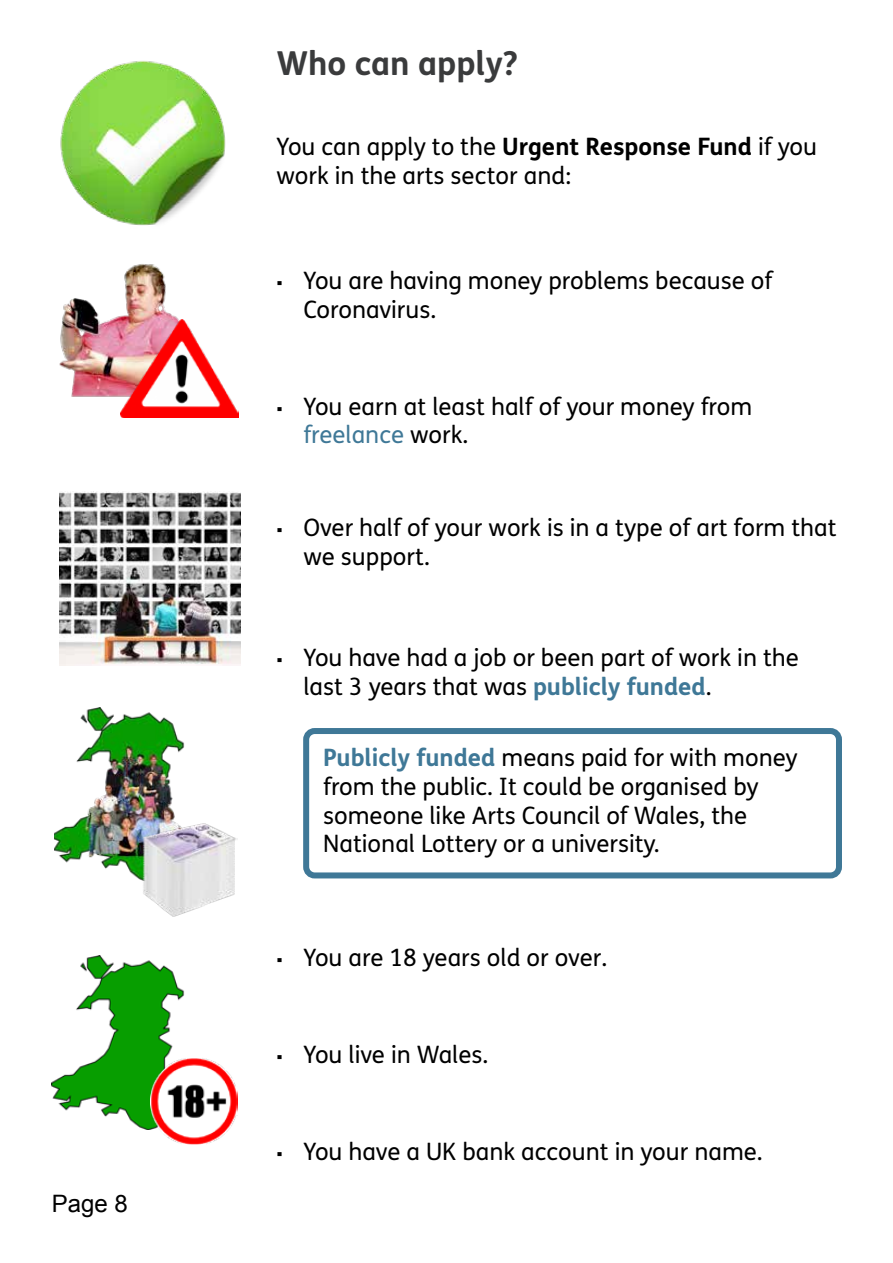
<style>
.page{position:relative;width:893px;height:1263px;background:#fff}
.page>*{position:absolute;margin:0;border:0;box-sizing:border-box;transform-origin:0 0}
.t1{font:700 33px "FS Me Pro";color:#3a3b3c}
.t2{font:24px/28.8px "FS Me Pro";color:#000}
.t3{font:24px "Arial";color:#000}
.s1{font-weight:700}
.s2{font-family:"Verdana";font-size:18px}
.s3{color:#3f7897}
.s4{font-weight:700;color:#3f7897}
</style>
<div class="page">
<img style="left:60px;top:61px;width:166px;height:165px">
<img style="left:59px;top:264px;width:125px;height:133px">
<img style="left:121px;top:320px;width:117px;height:98px">
<img style="left:52px;top:956px;width:133px;height:174px">
<img style="left:151px;top:1058px;width:87px;height:87px">
<img style="left:59px;top:491px;width:182px;height:174px">
<img style="left:54px;top:707px;width:131px;height:173px">
<img style="left:140px;top:821px;width:98px;height:96px">
<div style="left:303px;top:728px;width:539px;height:150px;border:6px solid #3f7897;border-radius:9px"></div>
<p class="t3" style="left:52px;top:1188px;width:78px">Page 8</p>
<h1 class="t1" style="left:276px;top:38px;width:243px">Who can apply?</h1>
<p class="t2" style="left:276px;top:132px;width:542px">You can apply to the <span class="s1">Urgent Response Fund</span> if you work in the arts sector and:</p>
<p class="t2" style="left:303px;top:266px;width:472px;text-indent:-27px"><span class="s2">▪</span> You are having money problems because of<br>Coronavirus.</p>
<p class="t2" style="left:303px;top:391px;width:450px;text-indent:-27px"><span class="s2">▪</span> You earn at least half of your money from <span class="s3">freelance</span> work.</p>
<p class="t2" style="left:303px;top:513px;width:535px;text-indent:-27px"><span class="s2">▪</span> Over half of your work is in a type of art form that we support.</p>
<p class="t2" style="left:303px;top:643px;width:497px;text-indent:-27px"><span class="s2">▪</span> You have had a job or been part of work in the last 3 years that was <span class="s4">publicly funded</span>.</p>
<p class="t2" style="left:323px;top:743px;width:476px"><span class="s4">Publicly funded</span> means paid for with money from the public. It could be organised by someone like Arts Council of Wales, the National Lottery or a university.</p>
<p class="t2" style="left:276px;top:943px;width:332px"><span class="s2">▪</span> You are 18 years old or over.</p>
<p class="t2" style="left:276px;top:1040px;width:213px"><span class="s2">▪</span> You live in Wales.</p>
<p class="t2" style="left:276px;top:1137px;width:488px"><span class="s2">▪</span> You have a UK bank account in your name.</p>
</div>
